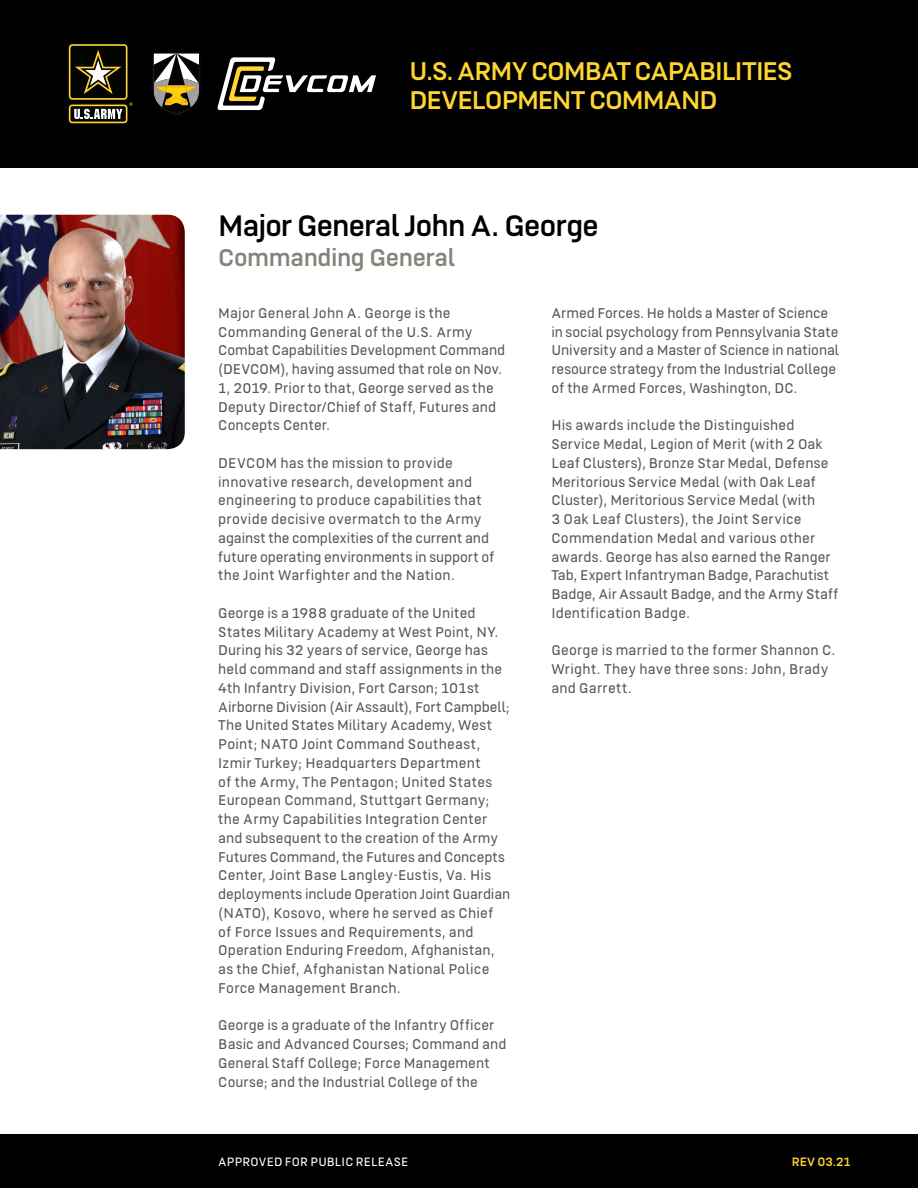
<style>
.page{position:relative;width:918px;height:1188px;background:#fff}
.page>*{position:absolute;margin:0;border:0;box-sizing:border-box;transform-origin:0 0}
.Name{font:33px "US Army";letter-spacing:-.025em;color:#000}
.t1{font:28.5px/28.5px "US Army";letter-spacing:-.035em;color:#ffd530}
.t2{font:27px "US Army";letter-spacing:-.015em;color:#83847a}
.Copy{font:300 15.75px/18.8px "US Army";letter-spacing:.01em;color:#57584f}
.t3{font:300 13.5px "US Army";letter-spacing:.015em;color:#fff}
.t4{font:13.5px "US Army";color:#ffd530}
</style>
<div class="page">
<div style="left:0;top:0;width:918px;height:167px;background:#000"></div>
<svg style="left:67px;top:103px;width:62px;height:22px"></svg>
<svg style="left:67px;top:43px;width:62px;height:58px"></svg>
<svg style="left:69px;top:44px;width:63px;height:79px"></svg>
<svg style="left:217px;top:57px;width:159px;height:53px"></svg>
<svg style="left:153px;top:53px;width:47px;height:61px"></svg>
<div style="left:0;top:1134px;width:918px;height:54px;background:#000"></div>
<img style="left:0;top:215px;width:185px;height:234px">
<h2 class="t1" style="left:410px;top:57px;width:385px">U.S. ARMY COMBAT CAPABILITIES<br>DEVELOPMENT COMMAND</h2>
<p class="Name" style="left:218px;top:208px;width:382px">Major General John A. George</p>
<p class="t2" style="left:218px;top:243px;width:238px">Commanding General</p>
<p class="Copy" style="left:218px;top:304px;width:288px">Major General John A. George is the Commanding General of the U.S. Army Combat Capabilities Development Command (DEVCOM), having assumed that role on Nov.<br>1, 2019. Prior to that, George served as the Deputy Director/Chief of Staff, Futures and Concepts Center.</p>
<p class="Copy" style="left:218px;top:454px;width:278px">DEVCOM has the mission to provide innovative research, development and engineering to produce capabilities that provide decisive overmatch to the Army against the complexities of the current and future operating environments in support of the Joint Warfighter and the Nation.</p>
<p class="Copy" style="left:218px;top:604px;width:294px">George is a 1988 graduate of the United States Military Academy at West Point, NY.<br>During his 32 years of service, George has held command and staff assignments in the 4th Infantry Division, Fort Carson; 101st Airborne Division (Air Assault), Fort Campbell; The United States Military Academy, West Point; NATO Joint Command Southeast, Izmir Turkey; Headquarters Department<br>of the Army, The Pentagon; United States European Command, Stuttgart Germany; the Army Capabilities Integration Center and subsequent to the creation of the Army Futures Command, the Futures and Concepts Center, Joint Base Langley-Eustis, Va. His deployments include Operation Joint Guardian (NATO), Kosovo, where he served as Chief of Force Issues and Requirements, and Operation Enduring Freedom, Afghanistan, as the Chief, Afghanistan National Police Force Management Branch.</p>
<p class="Copy" style="left:218px;top:1016px;width:290px">George is a graduate of the Infantry Officer Basic and Advanced Courses; Command and General Staff College; Force Management Course; and the Industrial College of the</p>
<p class="Copy" style="left:551px;top:304px;width:289px">Armed Forces. He holds a Master of Science in social psychology from Pennsylvania State University and a Master of Science in national resource strategy from the Industrial College of the Armed Forces, Washington, DC.</p>
<p class="Copy" style="left:551px;top:416px;width:288px">His awards include the Distinguished Service Medal, Legion of Merit (with 2 Oak Leaf Clusters), Bronze Star Medal, Defense Meritorious Service Medal (with Oak Leaf Cluster), Meritorious Service Medal (with<br>3 Oak Leaf Clusters), the Joint Service Commendation Medal and various other awards. George has also earned the Ranger Tab, Expert Infantryman Badge, Parachutist Badge, Air Assault Badge, and the Army Staff Identification Badge.</p>
<p class="Copy" style="left:551px;top:641px;width:286px">George is married to the former Shannon C.<br>Wright. They have three sons: John, Brady and Garrett.</p>
<p class="t3" style="left:218px;top:1154px;width:192px">APPROVED FOR PUBLIC RELEASE</p>
<p class="t4" style="left:792px;top:1154px;width:61px">REV 03.21</p>
</div>
